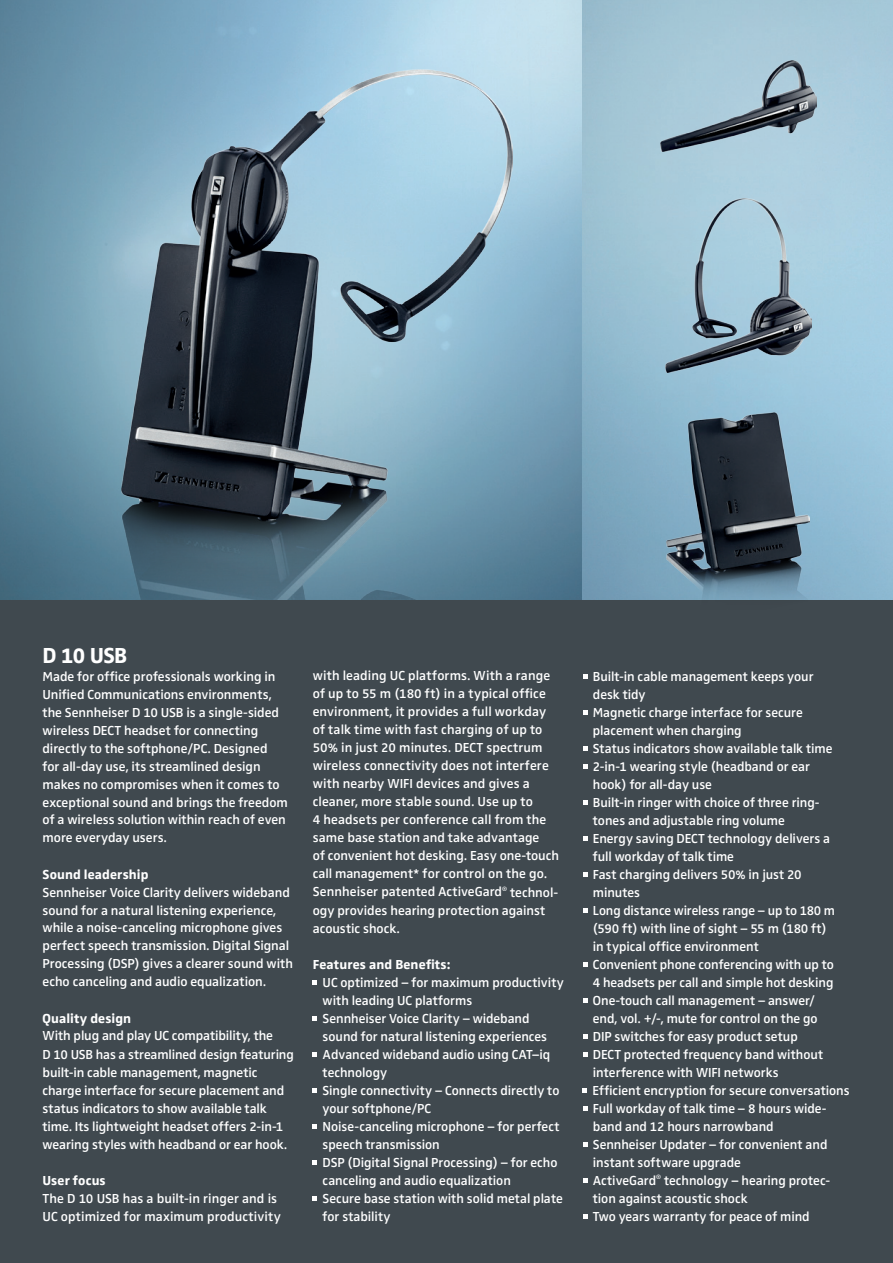
<style>
.page{position:relative;width:893px;height:1263px;background:#40494f}
.page>*{position:absolute;margin:0;border:0;box-sizing:border-box;transform-origin:0 0}
.t1{font:700 22.5px "Sennheiser";color:#fff}
.t2{font:600 13.5px/18px "Sennheiser";color:#fff}
.t3{font:700 13.5px "Sennheiser";letter-spacing:.01em;color:#fff}
</style>
<div class="page">
<img style="left:0;top:0;width:893px;height:600px">
<svg style="left:313px;top:980px;width:4px;height:4px"></svg>
<svg style="left:313px;top:1016px;width:4px;height:4px"></svg>
<svg style="left:313px;top:1052px;width:4px;height:4px"></svg>
<svg style="left:313px;top:1088px;width:4px;height:4px"></svg>
<svg style="left:313px;top:1124px;width:4px;height:4px"></svg>
<svg style="left:313px;top:1160px;width:4px;height:4px"></svg>
<svg style="left:313px;top:1196px;width:4px;height:4px"></svg>
<svg style="left:583px;top:674px;width:4px;height:4px"></svg>
<svg style="left:583px;top:710px;width:4px;height:4px"></svg>
<svg style="left:583px;top:746px;width:4px;height:4px"></svg>
<svg style="left:583px;top:764px;width:4px;height:4px"></svg>
<svg style="left:583px;top:800px;width:4px;height:4px"></svg>
<svg style="left:583px;top:836px;width:4px;height:4px"></svg>
<svg style="left:583px;top:872px;width:4px;height:4px"></svg>
<svg style="left:583px;top:908px;width:4px;height:4px"></svg>
<svg style="left:583px;top:962px;width:4px;height:4px"></svg>
<svg style="left:583px;top:998px;width:4px;height:4px"></svg>
<svg style="left:583px;top:1034px;width:4px;height:4px"></svg>
<svg style="left:583px;top:1052px;width:4px;height:4px"></svg>
<svg style="left:583px;top:1106px;width:4px;height:4px"></svg>
<svg style="left:583px;top:1142px;width:4px;height:4px"></svg>
<svg style="left:583px;top:1178px;width:4px;height:4px"></svg>
<svg style="left:583px;top:1214px;width:4px;height:4px"></svg>
<img style="left:121px;top:69px;width:392px;height:531px">
<svg style="left:583px;top:1088px;width:4px;height:4px"></svg>
<img style="left:665px;top:199px;width:146px;height:174px">
<img style="left:666px;top:412px;width:144px;height:188px">
<img style="left:660px;top:60px;width:156px;height:91px">
<h1 class="t1" style="left:43px;top:642px;width:86px">D 10 USB</h1>
<p class="t2" style="left:43px;top:667px;width:247px">Made for office professionals working in Unified Communications environments, the Sennheiser D 10 USB is a single-sided wireless DECT headset for connecting directly to the softphone/PC. Designed for all-day use, its streamlined design makes no compromises when it comes to exceptional sound and brings the freedom of a wireless solution within reach of even more everyday users.</p>
<p class="t3" style="left:43px;top:866px;width:107px">Sound leadership</p>
<p class="t2" style="left:43px;top:883px;width:252px">Sennheiser Voice Clarity delivers wideband sound for a natural listening experience, while a noise-canceling microphone gives perfect speech transmission. Digital Signal Processing (DSP) gives a clearer sound with echo canceling and audio equalization.</p>
<p class="t3" style="left:43px;top:1010px;width:90px">Quality design</p>
<p class="t2" style="left:43px;top:1027px;width:253px">With plug and play UC compatibility, the<br>D 10 USB has a streamlined design featuring built-in cable management, magnetic charge interface for secure placement and status indicators to show available talk time. Its lightweight headset offers 2-in-1 wearing styles with headband or ear hook.</p>
<p class="t3" style="left:43px;top:1172px;width:65px">User focus</p>
<p class="t2" style="left:43px;top:1189px;width:240px">The D 10 USB has a built-in ringer and is<br>UC optimized for maximum productivity</p>
<p class="t2" style="left:313px;top:667px;width:248px">with leading UC platforms. With a range of up to 55 m (180 ft) in a typical office environment, it provides a full workday of talk time with fast charging of up to 50% in just 20 minutes. DECT spectrum wireless connectivity does not interfere with nearby WIFI devices and gives a cleaner, more stable sound. Use up to<br>4 headsets per conference call from the same base station and take advantage<br>of convenient hot desking. Easy one-touch call management* for control on the go.<br>Sennheiser patented ActiveGard<sup>®</sup> technol&shy;ogy provides hearing protection against acoustic shock.</p>
<p class="t3" style="left:313px;top:956px;width:139px">Features and Benefits:</p>
<p class="t2" style="left:323px;top:973px;width:243px">UC optimized – for maximum productivity with leading UC platforms<br>Sennheiser Voice Clarity – wideband sound for natural listening experiences<br>Advanced wideband audio using CAT–iq technology<br>Single connectivity – Connects directly to your softphone/PC<br>Noise-canceling microphone – for perfect speech transmission<br>DSP (Digital Signal Processing) – for echo canceling and audio equalization<br>Secure base station with solid metal plate for stability</p>
<p class="t2" style="left:593px;top:667px;width:244px">Built-in cable management keeps your desk tidy<br>Magnetic charge interface for secure placement when charging<br>Status indicators show available talk time 2-in-1 wearing style (headband or ear hook) for all-day use<br>Built-in ringer with choice of three ring&shy;tones and adjustable ring volume<br>Energy saving DECT technology delivers a full workday of talk time<br>Fast charging delivers 50% in just 20 minutes<br>Long distance wireless range – up to 180 m (590 ft) with line of sight – 55 m (180 ft) in typical office environment<br>Convenient phone conferencing with up to 4 headsets per call and simple hot desking One-touch call management – answer/ end, vol. +/-, mute for control on the go DIP switches for easy product setup<br>DECT protected frequency band without interference with WIFI networks</p>
<p class="t2" style="left:593px;top:1099px;width:239px">Full workday of talk time – 8 hours wide&shy;band and 12 hours narrowband Sennheiser Updater – for convenient and instant software upgrade<br>ActiveGard<sup>®</sup> technology – hearing protec&shy;tion against acoustic shock<br>Two years warranty for peace of mind</p>
<p class="t2" style="left:592px;top:1081px;width:259px">Efficient encryption for secure conversations</p>
</div>
